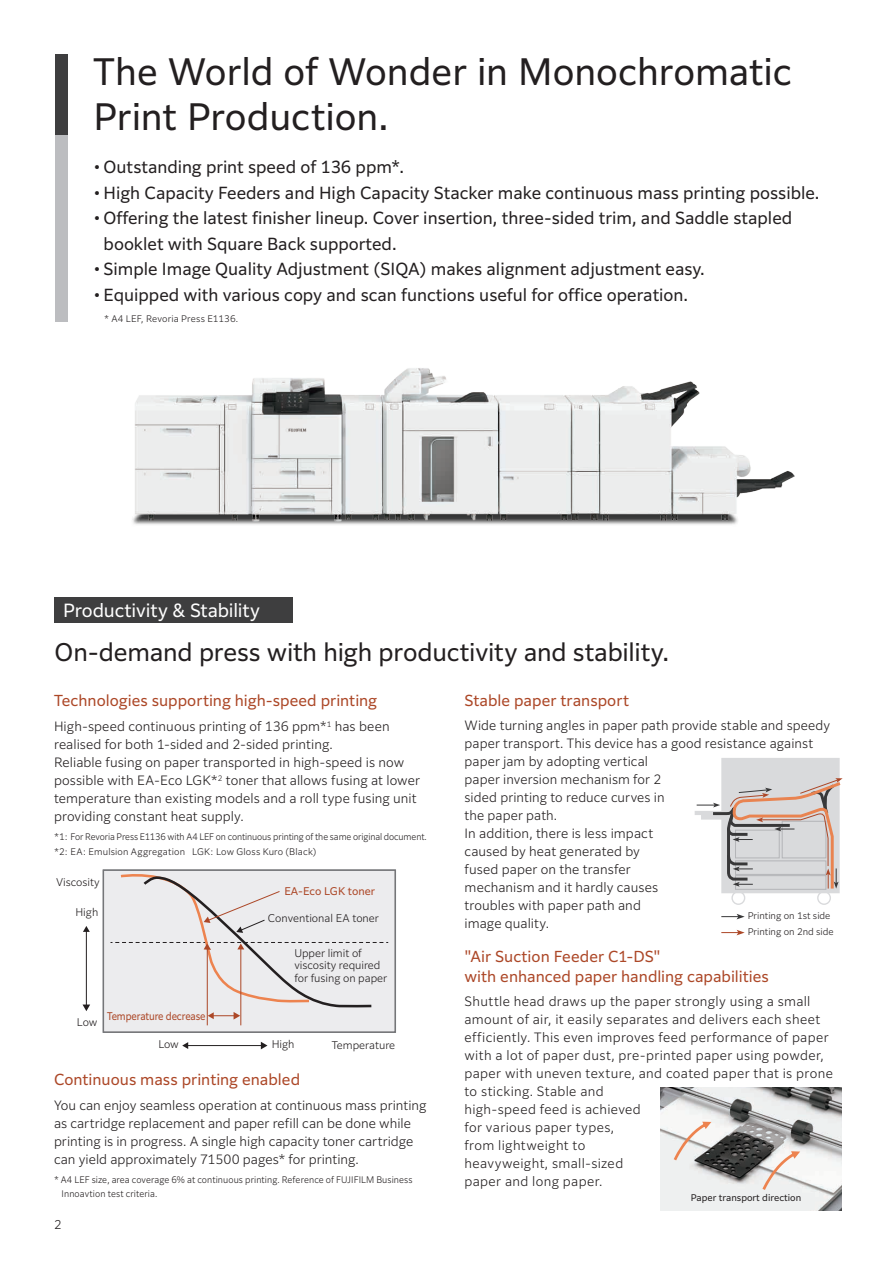
<style>
.page{position:relative;width:893px;height:1263px;background:#fff}
.page>*{position:absolute;margin:0;border:0;box-sizing:border-box;transform-origin:0 0}
.t1{font:36px/45px "Clarimo UDPE";color:#231f20}
.t2{font:24px "Clarimo UDPE";letter-spacing:-.01em;color:#231f20}
.t3{font:18px "Clarimo UDPE";letter-spacing:-.005em;color:#fff}
.t4{font:16.5px/25.5px "Clarimo UDPE";color:#231f20}
.t5{font:15px/19.5px "Clarimo UDPE";color:#ac4727}
.t6{font:300 12.75px/18px "Clarimo UDPE";letter-spacing:.01em;color:#231f20}
.t7{font:300 12px "Clarimo UDPE";color:#231f20}
.t8{font:300 10.5px/12.6px "Clarimo UDPE";letter-spacing:-.005em;color:#231f20}
.t9{font:10.5px "Clarimo UDPE";letter-spacing:-.01em;color:#ac4727;scale:.89 1}
.t10{font:10.5px "Clarimo UDPE";letter-spacing:-.01em;color:#ac4727}
.t11{font:300 9.15px/15.9px "Clarimo UDPE";color:#231f20}
.t12{font:9.15px "Clarimo UDPE";color:#231f20}
.t13{font:300 9px/15px "Clarimo UDPE";letter-spacing:.005em;color:#231f20}
.t14{font:300 9px/13.5px "Clarimo UDPE";letter-spacing:.005em;color:#231f20;scale:.96 1}
</style>
<div class="page">
<div style="left:103px;top:870px;width:292px;height:162px;background:#ececee"></div>
<svg style="left:83px;top:926px;width:7px;height:6px"></svg>
<svg style="left:83px;top:1004px;width:7px;height:7px"></svg>
<hr style="left:86px;top:930px;width:1px;height:78px;background:#231f20">
<svg style="left:182px;top:1042px;width:6px;height:7px"></svg>
<svg style="left:261px;top:1042px;width:6px;height:7px"></svg>
<hr style="left:187px;top:1045px;width:77px;height:1px;background:#231f20">
<hr style="left:240px;top:948px;width:1px;height:77px;background:#ac4727">
<hr style="left:207px;top:948px;width:1px;height:77px;background:#ac4727">
<div style="left:103px;top:870px;width:293px;height:162px;border:1px solid #757679"></div>
<svg style="left:111px;top:869px;width:277px;height:150px"></svg>
<svg style="left:721px;top:914px;width:24px;height:5px"></svg>
<svg style="left:695px;top:758px;width:148px;height:147px"></svg>
<svg style="left:721px;top:930px;width:24px;height:5px"></svg>
<div style="left:55px;top:54px;width:13px;height:268px;background:#bcbdc0"></div>
<div style="left:55px;top:54px;width:13px;height:81px;background:#3e3e3f"></div>
<div style="left:55px;top:597px;width:238px;height:26px;background:#3e3e3f"></div>
<img style="left:660px;top:1088px;width:181px;height:122px">
<svg style="left:674px;top:1122px;width:37px;height:38px"></svg>
<svg style="left:762px;top:1151px;width:38px;height:39px"></svg>
<img style="left:132px;top:518px;width:606px;height:7px">
<img style="left:134px;top:368px;width:661px;height:153px">
<h1 class="t1" style="left:94px;top:47px;width:700px">The World of Wonder in Monochromatic<br>Print Production.</h1>
<p class="t4" style="left:94px;top:153px;width:311px">• Outstanding print speed of 136 ppm*.</p>
<p class="t4" style="left:94px;top:178px;width:727px">• High Capacity Feeders and High Capacity Stacker make continuous mass printing possible.</p>
<p class="t4" style="left:104px;top:204px;width:690px;text-indent:-10px">• Offering the latest finisher lineup. Cover insertion, three-sided trim, and Saddle stapled booklet with Square Back supported.</p>
<p class="t4" style="left:94px;top:255px;width:612px">• Simple Image Quality Adjustment (SIQA) makes alignment adjustment easy.</p>
<p class="t4" style="left:94px;top:280px;width:596px">• Equipped with various copy and scan functions useful for office operation.</p>
<p class="t13" style="left:104px;top:310px;width:136px">* A4 LEF, Revoria Press E1136.</p>
<h3 class="t3" style="left:63px;top:596px;width:198px">Productivity &amp; Stability</h3>
<h2 class="t2" style="left:55px;top:633px;width:616px">On-demand press with high productivity and stability.</h2>
<p class="t5" style="left:54px;top:690px;width:325px">Technologies supporting high-speed printing</p>
<p class="t6" style="left:54px;top:716px;width:368px">High-speed continuous printing of 136 ppm*<sup>1</sup> has been realised for both 1-sided and 2-sided printing.<br>Reliable fusing on paper transported in high-speed is now possible with EA-Eco LGK*<sup>2</sup> toner that allows fusing at lower temperature than existing models and a roll type fusing unit providing constant heat supply.</p>
<p class="t13" style="left:54px;top:828px;width:374px">*1: For Revoria Press E1136 with A4 LEF on continuous printing of the same original document. *2: EA: Emulsion Aggregation LGK: Low Gloss Kuro (Black)</p>
<p class="t8" style="left:56px;top:875px;width:45px">Viscosity</p>
<p class="t8" style="left:75px;top:905px;width:24px">High</p>
<p class="t10" style="left:284px;top:883px;width:92px">EA-Eco LGK toner</p>
<p class="t8" style="left:268px;top:911px;width:113px">Conventional EA toner</p>
<p class="t8" style="left:294px;top:945px;width:94px">Upper limit of viscosity required for fusing on paper</p>
<p class="t8" style="left:77px;top:1015px;width:22px">Low</p>
<p class="t9" style="left:107px;top:1007px;width:112px">Temperature decrease</p>
<p class="t8" style="left:158px;top:1037px;width:22px">Low</p>
<p class="t8" style="left:272px;top:1037px;width:24px">High</p>
<p class="t8" style="left:332px;top:1038px;width:65px">Temperature</p>
<p class="t5" style="left:54px;top:1069px;width:248px">Continuous mass printing enabled</p>
<p class="t6" style="left:54px;top:1095px;width:374px">You can enjoy seamless operation at continuous mass printing as cartridge replacement and paper refill can be done while printing is in progress. A single high capacity toner cartridge can yield approximately 71500 pages* for printing.</p>
<p class="t14" style="left:62px;top:1172px;width:367px;text-indent:-8px">* A4 LEF size, area coverage 6% at continuous printing. Reference of FUJIFILM Business<br>Innoavtion test criteria.</p>
<p class="t7" style="left:54px;top:1215px;width:9px">2</p>
<p class="t5" style="left:465px;top:689px;width:166px">Stable paper transport</p>
<p class="t6" style="left:465px;top:715px;width:367px">Wide turning angles in paper path provide stable and speedy paper transport. This device has a good resistance against paper jam by adopting vertical<br>paper inversion mechanism for 2<br>sided printing to reduce curves in<br>the paper path.<br>In addition, there is less impact<br>caused by heat generated by<br>fused paper on the transfer<br>mechanism and it hardly causes<br>troubles with paper path and<br>image quality.</p>
<p class="t11" style="left:748px;top:907px;width:88px">Printing on 1st side<br>Printing on 2nd side</p>
<p class="t5" style="left:464px;top:946px;width:306px">"Air Suction Feeder C1-DS"<br>with enhanced paper handling capabilities</p>
<p class="t6" style="left:464px;top:991px;width:370px">Shuttle head draws up the paper strongly using a small amount of air, it easily separates and delivers each sheet efficiently. This even improves feed performance of paper with a lot of paper dust, pre-printed paper using powder, paper with uneven texture, and coated paper that is prone to sticking. Stable and<br>high-speed feed is achieved<br>for various paper types,<br>from lightweight to<br>heavyweight, small-sized<br>paper and long paper.</p>
<p class="t12" style="left:691px;top:1190px;width:112px">Paper transport direction</p>
</div>
